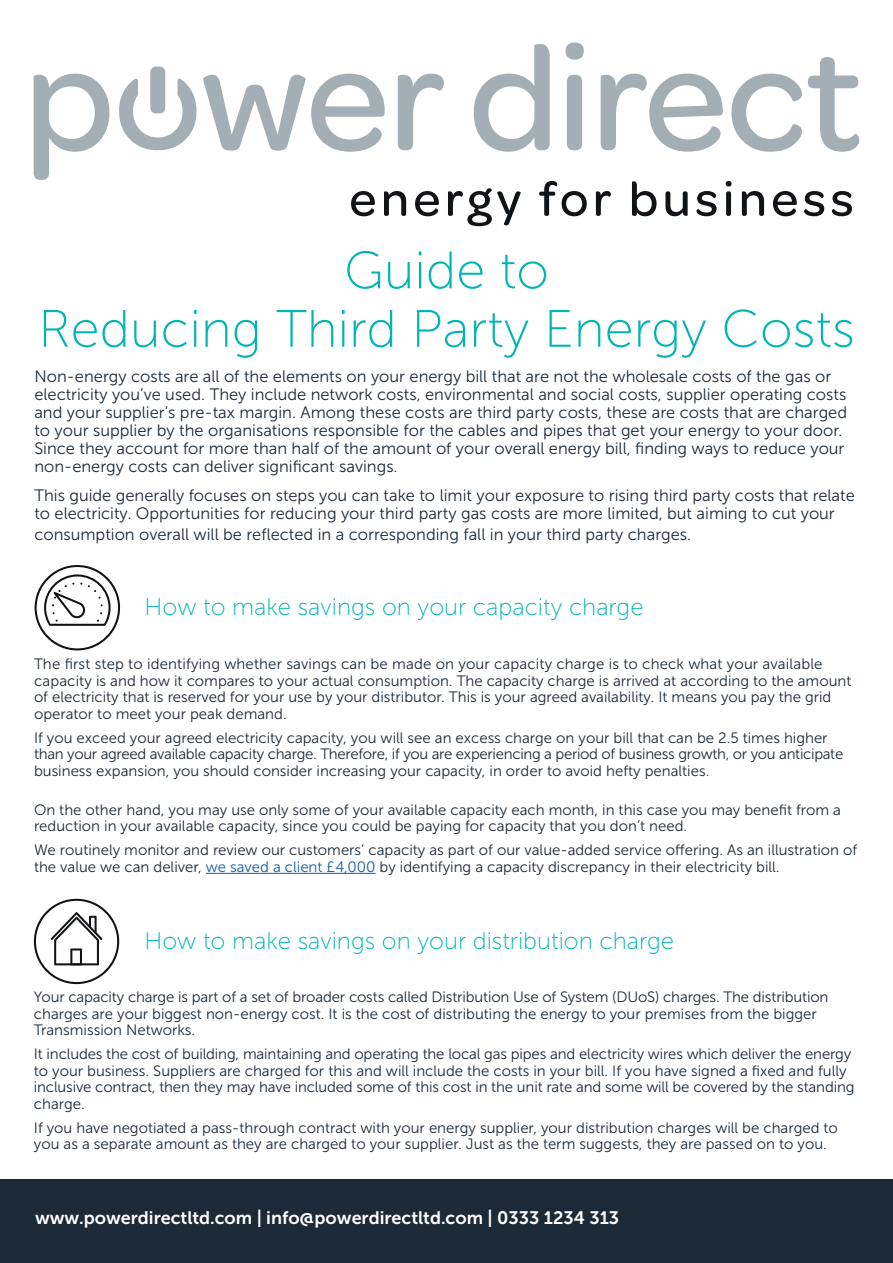
<style>
.page{position:relative;width:893px;height:1263px;background:#fff}
.page>*{position:absolute;margin:0;border:0;box-sizing:border-box;transform-origin:0 0}
.t1{font:52.5px "Museo Sans 100";color:#00b5b3}
.t2{font:24px "Museo Sans 100";color:#00b5b3}
.t3{font:18px "Museo Sans 700";color:#fff}
.t4{font:16.5px/18px "Museo Sans 300";color:#1c2a38}
.t5{font:15px/16.5px "Museo Sans 300";color:#1c2a38}
.s1{color:#175d9e}
</style>
<div class="page">
<svg style="left:351px;top:191px;width:24px;height:25px"></svg>
<svg style="left:384px;top:191px;width:22px;height:25px"></svg>
<svg style="left:415px;top:191px;width:24px;height:25px"></svg>
<svg style="left:448px;top:188px;width:73px;height:38px"></svg>
<svg style="left:539px;top:181px;width:48px;height:35px"></svg>
<svg style="left:596px;top:191px;width:15px;height:25px"></svg>
<svg style="left:632px;top:181px;width:25px;height:35px"></svg>
<svg style="left:665px;top:191px;width:23px;height:25px"></svg>
<svg style="left:696px;top:191px;width:21px;height:25px"></svg>
<svg style="left:726px;top:181px;width:5px;height:35px"></svg>
<svg style="left:742px;top:191px;width:22px;height:25px"></svg>
<svg style="left:773px;top:191px;width:24px;height:25px"></svg>
<svg style="left:804px;top:191px;width:20px;height:25px"></svg>
<svg style="left:832px;top:191px;width:20px;height:25px"></svg>
<svg style="left:34px;top:74px;width:75px;height:106px"></svg>
<svg style="left:203px;top:74px;width:182px;height:78px"></svg>
<svg style="left:398px;top:74px;width:46px;height:76px"></svg>
<svg style="left:474px;top:44px;width:76px;height:108px"></svg>
<svg style="left:565px;top:43px;width:19px;height:107px"></svg>
<svg style="left:601px;top:73px;width:122px;height:79px"></svg>
<svg style="left:731px;top:74px;width:71px;height:78px"></svg>
<svg style="left:808px;top:57px;width:51px;height:95px"></svg>
<svg style="left:119px;top:78px;width:78px;height:72px"></svg>
<div style="left:150px;top:66px;width:15px;height:47px;background:#a3afb5;border-radius:5px"></div>
<div style="left:0;top:1180px;width:893px;height:83px;background:#1c2a38"></div>
<hr style="left:206px;top:873px;width:169px;height:1px;background:#175d9e">
<svg style="left:35px;top:565px;width:85px;height:85px"></svg>
<svg style="left:34px;top:899px;width:85px;height:85px"></svg>
<p class="t1" style="left:344px;top:242px;width:206px">Guide to</p>
<p class="t1" style="left:38px;top:301px;width:818px">Reducing Third Party Energy Costs</p>
<p class="t4" style="left:34px;top:368px;width:814px">Non-energy costs are all of the elements on your energy bill that are not the wholesale costs of the gas or electricity you’ve used. They include network costs, environmental and social costs, supplier operating costs and your supplier’s pre-tax margin. Among these costs are third party costs, these are costs that are charged to your supplier by the organisations responsible for the cables and pipes that get your energy to your door.<br>Since they account for more than half of the amount of your overall energy bill, finding ways to reduce your non-energy costs can deliver significant savings.</p>
<p class="t4" style="left:34px;top:486px;width:822px">This guide generally focuses on steps you can take to limit your exposure to rising third party costs that relate to electricity. Opportunities for reducing your third party gas costs are more limited, but aiming to cut your</p>
<p class="t4" style="left:34px;top:525px;width:658px">consumption overall will be reflected in a corresponding fall in your third party charges.</p>
<p class="t2" style="left:145px;top:594px;width:501px">How to make savings on your capacity charge</p>
<p class="t5" style="left:34px;top:656px;width:819px">The first step to identifying whether savings can be made on your capacity charge is to check what your available capacity is and how it compares to your actual consumption. The capacity charge is arrived at according to the amount of electricity that is reserved for your use by your distributor. This is your agreed availability. It means you pay the grid operator to meet your peak demand.</p>
<p class="t5" style="left:34px;top:729px;width:811px">If you exceed your agreed electricity capacity, you will see an excess charge on your bill that can be 2.5 times higher than your agreed available capacity charge. Therefore, if you are experiencing a period of business growth, or you anticipate business expansion, you should consider increasing your capacity, in order to avoid hefty penalties.</p>
<p class="t5" style="left:34px;top:801px;width:809px">On the other hand, you may use only some of your available capacity each month, in this case you may benefit from a reduction in your available capacity, since you could be paying for capacity that you don’t need.</p>
<p class="t5" style="left:34px;top:842px;width:825px">We routinely monitor and review our customers’ capacity as part of our value-added service offering. As an illustration of the value we can deliver, <span class="s1">we saved a client £4,000</span> by identifying a capacity discrepancy in their electricity bill.</p>
<p class="t2" style="left:144px;top:928px;width:531px">How to make savings on your distribution charge</p>
<p class="t5" style="left:34px;top:989px;width:796px">Your capacity charge is part of a set of broader costs called Distribution Use of System (DUoS) charges. The distribution charges are your biggest non-energy cost. It is the cost of distributing the energy to your premises from the bigger<br>Transmission Networks.</p>
<p class="t5" style="left:34px;top:1046px;width:822px">It includes the cost of building, maintaining and operating the local gas pipes and electricity wires which deliver the energy to your business. Suppliers are charged for this and will include the costs in your bill. If you have signed a fixed and fully inclusive contract, then they may have included some of this cost in the unit rate and some will be covered by the standing charge.</p>
<p class="t5" style="left:34px;top:1120px;width:805px">If you have negotiated a pass-through contract with your energy supplier, your distribution charges will be charged to you as a separate amount as they are charged to your supplier. Just as the term suggests, they are passed on to you.</p>
<p class="t3" style="left:35px;top:1208px;width:586px">www.powerdirectltd.com | info@powerdirectltd.com | 0333 1234 313</p>
</div>
